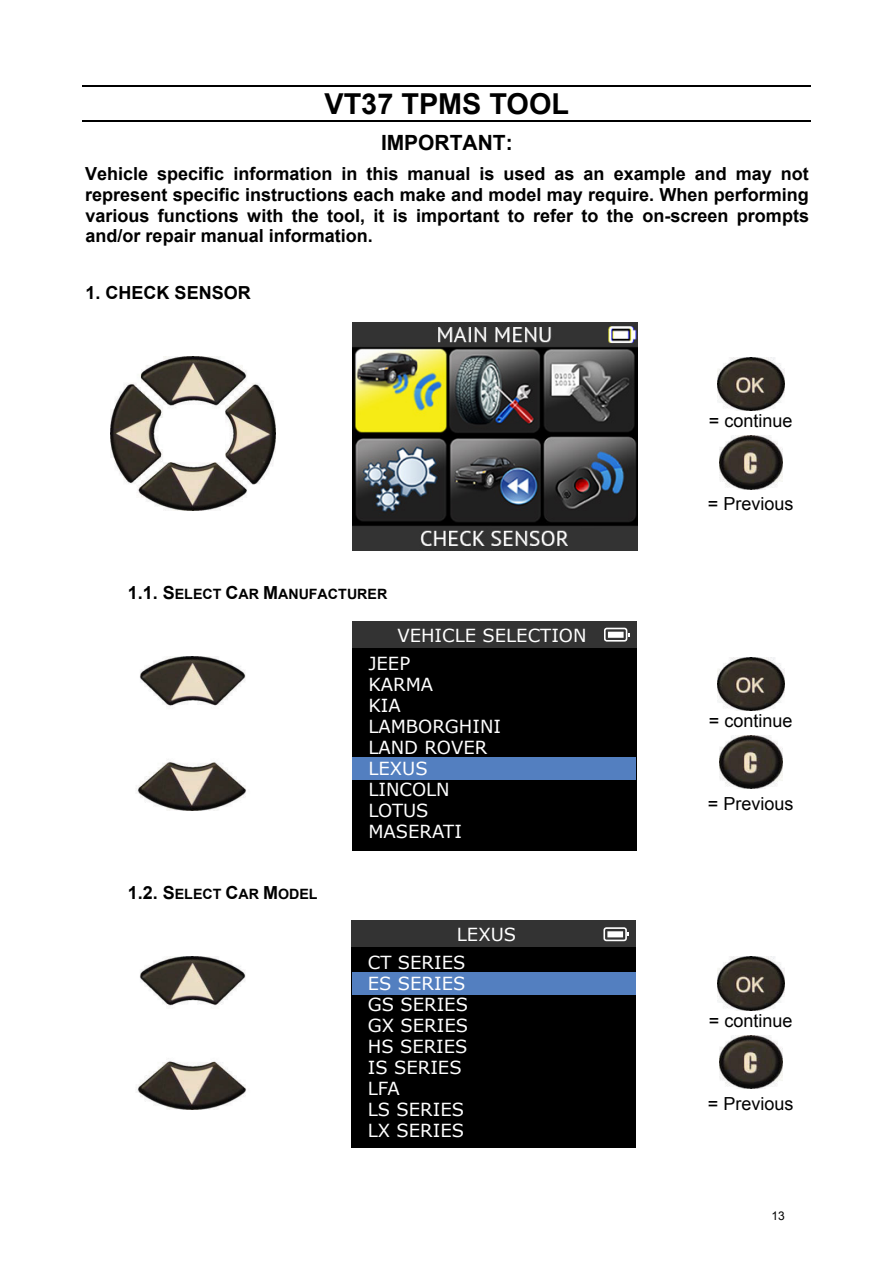
<style>
.page{position:relative;width:893px;height:1263px;background:#fff}
.page>*{position:absolute;margin:0;border:0;box-sizing:border-box;transform-origin:0 0}
.t1{font:700 28.8px "Arial";color:#000}
.t2{font:700 21px "Arial";color:#000}
.t3{font:700 18px/20.7px "Arial";color:#000;text-align:justify}
.t4{font:18px/21px "Verdana";color:#fff}
.t5{font:18px "Arial";color:#000}
.t6{font:700 14.25px "Arial";color:#000}
.t7{font:12px "Arial";color:#000}
.s1{font-size:18px}
</style>
<div class="page">
<hr style="left:83px;top:85px;width:727px;height:1px;background:#000">
<hr style="left:83px;top:120px;width:727px;height:1px;background:#000">
<img style="left:110px;top:357px;width:165px;height:153px">
<img style="left:717px;top:357px;width:66px;height:53px">
<img style="left:719px;top:436px;width:62px;height:53px">
<img style="left:136px;top:657px;width:111px;height:153px">
<img style="left:717px;top:657px;width:66px;height:53px">
<img style="left:719px;top:735px;width:62px;height:54px">
<img style="left:136px;top:956px;width:111px;height:153px">
<img style="left:717px;top:957px;width:66px;height:53px">
<img style="left:719px;top:1035px;width:62px;height:53px">
<div style="left:351px;top:647px;width:285px;height:203px;background:#000"></div>
<div style="left:351px;top:621px;width:285px;height:26px;background:#333"></div>
<div style="left:352px;top:756px;width:284px;height:23px;background:#537fc0"></div>
<svg style="left:604px;top:627px;width:25px;height:14px"></svg>
<div style="left:351px;top:946px;width:284px;height:204px;background:#000"></div>
<div style="left:351px;top:920px;width:285px;height:26px;background:#333"></div>
<div style="left:351px;top:972px;width:284px;height:22px;background:#537fc0"></div>
<svg style="left:603px;top:927px;width:25px;height:14px"></svg>
<div style="left:0;top:1147px;width:892px;height:108px;background:#fff"></div>
<img style="left:352px;top:322px;width:285px;height:228px">
<h1 class="t1" style="left:324px;top:85px;width:246px">VT37 TPMS TOOL</h1>
<p class="t2" style="left:381px;top:129px;width:133px">IMPORTANT:</p>
<p class="t3" style="left:85px;top:164px;width:725px">Vehicle specific information in this manual is used as an example and may not represent specific instructions each make and model may require. When performing various functions with the tool, it is important to refer to the on-screen prompts and/or repair manual information.</p>
<p class="t3" style="left:86px;top:283px;width:167px">1. CHECK SENSOR</p>
<p class="t6" style="left:128px;top:584px;width:261px"><span class="s1">1.1. S</span>ELECT <span class="s1">C</span>AR <span class="s1">M</span>ANUFACTURER</p>
<p class="t4" style="left:397px;top:625px;width:191px">VEHICLE SELECTION</p>
<p class="t6" style="left:128px;top:884px;width:191px"><span class="s1">1.2. S</span>ELECT <span class="s1">C</span>AR <span class="s1">M</span>ODEL</p>
<p class="t4" style="left:368px;top:653px;width:134px">JEEP<br>KARMA<br>KIA<br>LAMBORGHINI<br>LAND ROVER<br>LEXUS<br>LINCOLN<br>LOTUS<br>MASERATI</p>
<p class="t4" style="left:456px;top:924px;width:61px">LEXUS</p>
<p class="t4" style="left:368px;top:952px;width:102px">CT SERIES<br>ES SERIES<br>GS SERIES<br>GX SERIES<br>HS SERIES<br>IS SERIES<br>LFA<br>LS SERIES<br>LX SERIES</p>
<p class="t5" style="left:708px;top:409px;width:85px">= continue</p>
<p class="t5" style="left:707px;top:492px;width:87px">= Previous</p>
<p class="t5" style="left:708px;top:709px;width:85px">= continue</p>
<p class="t5" style="left:707px;top:792px;width:87px">= Previous</p>
<p class="t5" style="left:708px;top:1008px;width:85px">= continue</p>
<p class="t5" style="left:707px;top:1092px;width:87px">= Previous</p>
<p class="t7" style="left:771px;top:1207px;width:15px">13</p>
</div>
